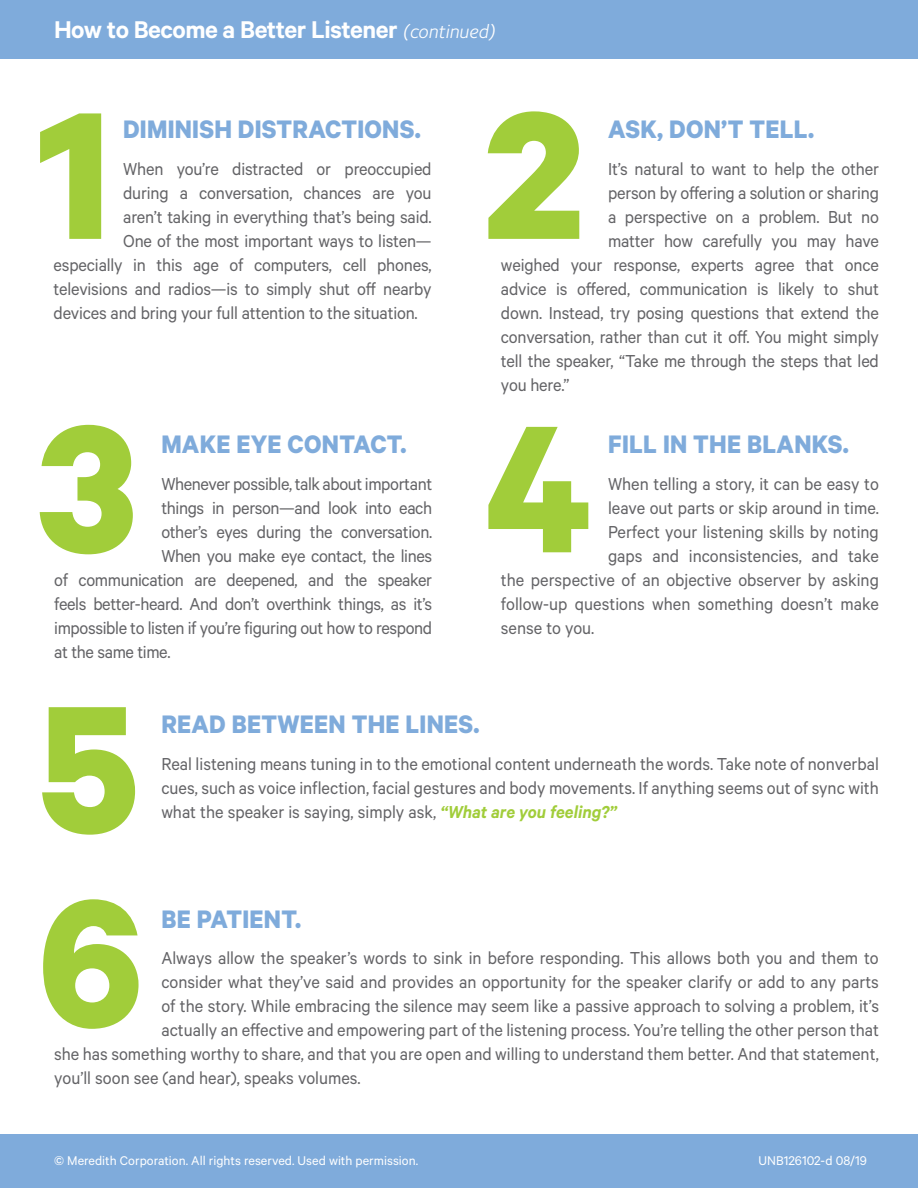
<style>
.page{position:relative;width:918px;height:1188px;background:#fff}
.page>*{position:absolute;margin:0;border:0;box-sizing:border-box;transform-origin:0 0}
.t1{font:700 204.3px "Calibre";color:#a1cd3a}
.t2{font:700 28.5px "Calibre";letter-spacing:.01em;color:#7fabdb;scale:.95 1}
.t3{font:600 27.3px "Calibre";letter-spacing:-.02em;color:#fff}
.t4{font:19.5px/24px "Calibre";letter-spacing:-.01em;color:#636366;text-align:justify;scale:.95 1}
.t5{font:14.25px "Calibre";color:#fff}
.s1{font-family:"Foundry Sterling";font-weight:400;font-style:italic;font-size:19.5px}
.s2{font-weight:600;font-style:italic;color:#a1cd3a}
</style>
<div class="page">
<div style="left:0;top:0;width:918px;height:58px;background:#7fabdb"></div>
<div style="left:0;top:1134px;width:918px;height:54px;background:#7fabdb"></div>
<p class="t3" style="left:54px;top:13px;width:443px">How to Become a Better Listener <span class="s1">(continued)</span></p>
<p class="t1" style="left:37px;top:50px;width:76px">1</p>
<p class="t1" style="left:485px;top:50px;width:102px">2</p>
<p class="t2" style="left:123px;top:112px;width:315px">DIMINISH DISTRACTIONS.</p>
<p class="t4" style="left:123px;top:156px;width:326px">When you’re distracted or preoccupied</p>
<p class="t4" style="left:123px;top:180px;width:326px">during a conversation, chances are you</p>
<p class="t4" style="left:123px;top:204px;width:326px">aren’t taking in everything that’s being said.</p>
<p class="t4" style="left:123px;top:228px;width:326px">One of the most important ways to listen—</p>
<p class="t4" style="left:54px;top:252px;width:399px">especially in this age of computers, cell phones,</p>
<p class="t4" style="left:54px;top:276px;width:399px">televisions and radios—is to simply shut off nearby</p>
<p class="t4" style="left:54px;top:300px;width:385px">devices and bring your full attention to the situation.</p>
<p class="t2" style="left:608px;top:112px;width:219px">ASK, DON’T TELL.</p>
<p class="t4" style="left:608px;top:156px;width:287px">It’s natural to want to help the other</p>
<p class="t4" style="left:608px;top:180px;width:287px">person by offering a solution or sharing</p>
<p class="t4" style="left:608px;top:204px;width:287px">a perspective on a problem. But no</p>
<p class="t4" style="left:608px;top:228px;width:287px">matter how carefully you may have</p>
<p class="t4" style="left:501px;top:252px;width:399px">weighed your response, experts agree that once</p>
<p class="t4" style="left:501px;top:276px;width:399px">advice is offered, communication is likely to shut</p>
<p class="t4" style="left:501px;top:300px;width:399px">down. Instead, try posing questions that extend the</p>
<p class="t4" style="left:501px;top:324px;width:399px">conversation, rather than cut it off. You might simply</p>
<p class="t4" style="left:501px;top:348px;width:399px">tell the speaker, “Take me through the steps that led</p>
<p class="t4" style="left:501px;top:372px;width:74px">you here.”</p>
<p class="t1" style="left:38px;top:364px;width:101px">3</p>
<p class="t2" style="left:161px;top:427px;width:260px">MAKE EYE CONTACT.</p>
<p class="t4" style="left:161px;top:471px;width:287px">Whenever possible, talk about important</p>
<p class="t4" style="left:161px;top:495px;width:287px">things in person—and look into each</p>
<p class="t4" style="left:161px;top:519px;width:287px">other’s eyes during the conversation.</p>
<p class="t4" style="left:161px;top:543px;width:287px">When you make eye contact, the lines</p>
<p class="t4" style="left:54px;top:567px;width:399px">of communication are deepened, and the speaker</p>
<p class="t4" style="left:54px;top:591px;width:399px">feels better-heard. And don’t overthink things, as it’s</p>
<p class="t4" style="left:54px;top:615px;width:399px">impossible to listen if you’re figuring out how to respond</p>
<p class="t4" style="left:54px;top:639px;width:124px">at the same time.</p>
<p class="t1" style="left:485px;top:364px;width:109px">4</p>
<p class="t2" style="left:608px;top:427px;width:255px">FILL IN THE BLANKS.</p>
<p class="t4" style="left:608px;top:471px;width:287px">When telling a story, it can be easy to</p>
<p class="t4" style="left:608px;top:495px;width:287px">leave out parts or skip around in time.</p>
<p class="t4" style="left:608px;top:519px;width:287px">Perfect your listening skills by noting</p>
<p class="t4" style="left:608px;top:543px;width:287px">gaps and inconsistencies, and take</p>
<p class="t4" style="left:501px;top:567px;width:399px">the perspective of an objective observer by asking</p>
<p class="t4" style="left:501px;top:591px;width:399px">follow-up questions when something doesn’t make</p>
<p class="t4" style="left:501px;top:615px;width:100px">sense to you.</p>
<p class="t1" style="left:38px;top:644px;width:103px">5</p>
<p class="t2" style="left:161px;top:707px;width:336px">READ BETWEEN THE LINES.</p>
<p class="t4" style="left:161px;top:752px;width:757px">Real listening means tuning in to the emotional content underneath the words. Take note of nonverbal cues, such as voice inflection, facial gestures and body movements. If anything seems out of sync with what the speaker is saying, simply ask, <span class="s2">“What are you feeling?”</span></p>
<p class="t1" style="left:38px;top:838px;width:107px">6</p>
<p class="t2" style="left:161px;top:901px;width:149px">BE PATIENT.</p>
<p class="t4" style="left:161px;top:946px;width:757px">Always allow the speaker’s words to sink in before responding. This allows both you and them to</p>
<p class="t4" style="left:161px;top:970px;width:757px">consider what they’ve said and provides an opportunity for the speaker clarify or add to any parts</p>
<p class="t4" style="left:161px;top:994px;width:757px">of the story. While embracing the silence may seem like a passive approach to solving a problem, it’s</p>
<p class="t4" style="left:161px;top:1018px;width:757px">actually an effective and empowering part of the listening process. You’re telling the other person that</p>
<p class="t4" style="left:54px;top:1042px;width:870px">she has something worthy to share, and that you are open and willing to understand them better. And that statement,</p>
<p class="t4" style="left:54px;top:1066px;width:324px">you’ll soon see (and hear), speaks volumes.</p>
<p class="t5" style="left:54px;top:1152px;width:366px">© Meredith Corporation. All rights reserved. Used with permission.</p>
<p class="t5" style="left:759px;top:1152px;width:110px">UNB126102-d 08/19</p>
</div>
